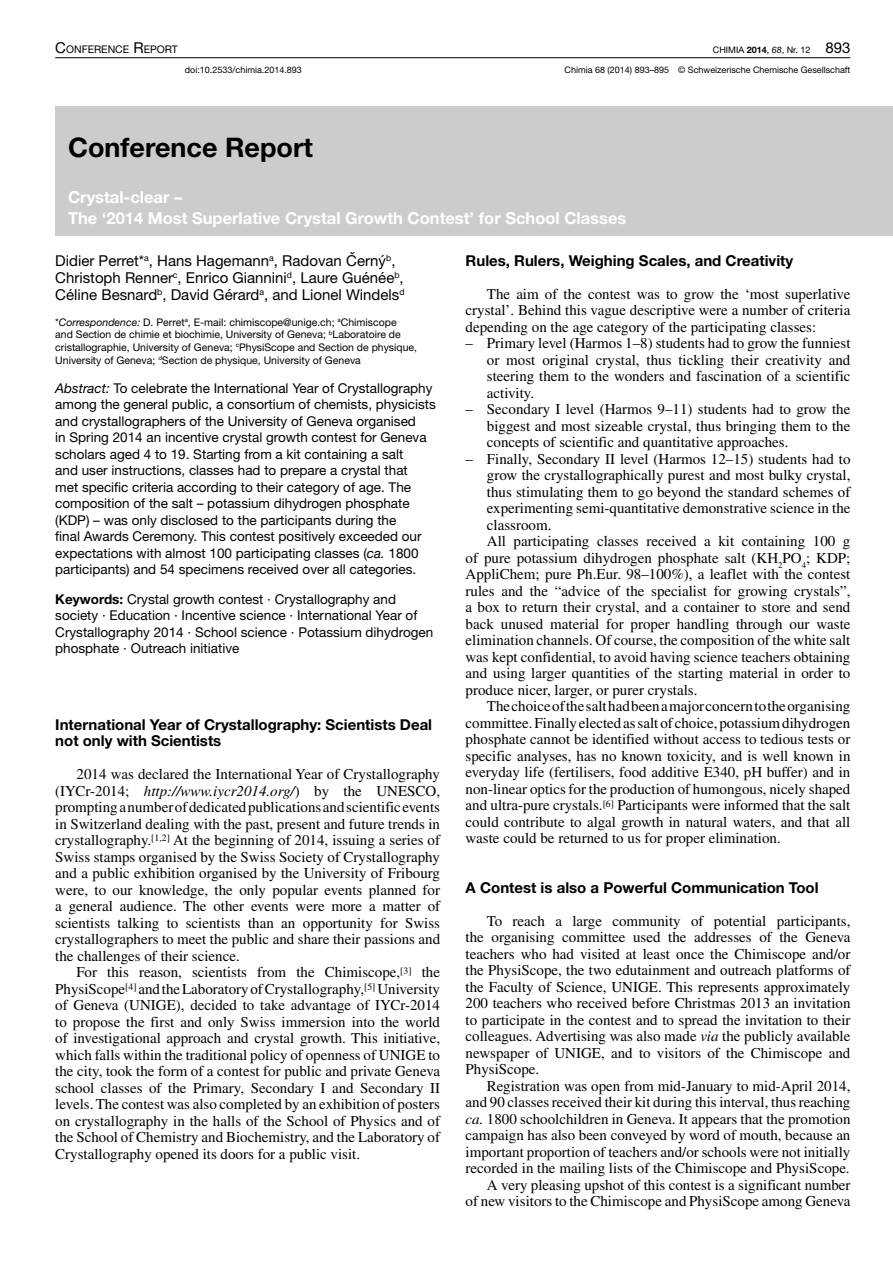
<style>
.page{position:relative;width:893px;height:1263px;background:#fff}
.page>*{position:absolute;margin:0;border:0;box-sizing:border-box;transform-origin:0 0}
.t1{font:700 27px "Helvetica Neue LT Std";color:#000}
.t2{font:700 16.5px/21px "Helvetica Neue LT Std";color:#fff}
.t3{font:15px/16.5px "Times LT Std";color:#000;text-align:justify}
.t4{font:700 15px/16.5px "Helvetica Neue LT Std";color:#000}
.t5{font:15px/17.2px "Helvetica Neue LT Std";color:#000}
.t6{font:13.5px/16.5px "Helvetica Neue LT Std";color:#000}
.t7{font:10.5px/12.6px "Helvetica Neue LT Std";color:#000}
.t8{font:10.5px "Helvetica Neue LT Std";color:#000}
.t9{font:9px "Helvetica Neue LT Std";color:#000}
.s1{font-size:15px}
.s2{font-weight:700}
.s3{font-style:italic}
</style>
<div class="page">
<hr style="left:55px;top:57px;width:795px;height:1px;background:#000">
<div style="left:55px;top:106px;width:838px;height:130px;background:#ccc"></div>
<p class="t8" style="left:55px;top:43px;width:124px"><span class="s1">C</span>ONFERENCE <span class="s1">R</span>EPORT</p>
<p class="t9" style="left:713px;top:47px;width:139px">CHIMIA <span class="s2">2014</span>, <span class="s3">68</span>, Nr. 12 <span class="s1">893</span></p>
<p class="t9" style="left:185px;top:66px;width:118px">doi:10.2533/chimia.2014.893</p>
<p class="t9" style="left:564px;top:66px;width:287px">Chimia 68 (2014) 893–895 © Schweizerische Chemische Gesellschaft</p>
<h1 class="t1" style="left:68px;top:131px;width:247px">Conference Report</h1>
<p class="t2" style="left:68px;top:186px;width:560px">Crystal-clear –<br>The ‘2014 Most Superlative Crystal Growth Contest’ for School Classes</p>
<p class="t4" style="left:466px;top:252px;width:329px">Rules, Rulers, Weighing Scales, and Creativity</p>
<p class="t3" style="left:466px;top:285px;width:386px;text-indent:21px">The aim of the contest was to grow the ‘most superlative crystal’. Behind this vague descriptive were a number of criteria depending on the age category of the participating classes:</p>
<p class="t3" style="left:487px;top:335px;width:365px;text-indent:-21px">– Primary level (Harmos 1–8) students had to grow the funniest or most original crystal, thus tickling their creativity and steering them to the wonders and fascination of a scientific activity.</p>
<p class="t3" style="left:487px;top:401px;width:365px;text-indent:-21px">– Secondary I level (Harmos 9–11) students had to grow the biggest and most sizeable crystal, thus bringing them to the concepts of scientific and quantitative approaches.</p>
<p class="t3" style="left:466px;top:450px;width:386px">– Finally, Secondary II level (Harmos 12–15) students had to</p>
<p class="t3" style="left:487px;top:467px;width:365px">grow the crystallographically purest and most bulky crystal,</p>
<p class="t3" style="left:487px;top:483px;width:365px">thus stimulating them to go beyond the standard schemes of</p>
<p class="t3" style="left:487px;top:500px;width:365px">experimenting semi-quantitative demonstrative science in the</p>
<p class="t3" style="left:487px;top:516px;width:66px">classroom.</p>
<p class="t3" style="left:487px;top:533px;width:365px">All participating classes received a kit containing 100 g</p>
<p class="t3" style="left:466px;top:549px;width:386px">of pure potassium dihydrogen phosphate salt (KH<sub>2</sub>PO<sub>4</sub>; KDP;</p>
<p class="t3" style="left:466px;top:566px;width:386px">AppliChem; pure Ph.Eur. 98–100%), a leaflet with the contest</p>
<p class="t3" style="left:466px;top:582px;width:386px">rules and the “advice of the specialist for growing crystals”,</p>
<p class="t3" style="left:466px;top:599px;width:386px">a box to return their crystal, and a container to store and send</p>
<p class="t3" style="left:466px;top:615px;width:386px">back unused material for proper handling through our waste</p>
<p class="t3" style="left:466px;top:632px;width:386px">elimination channels. Of course, the composition of the white salt</p>
<p class="t3" style="left:466px;top:648px;width:386px">was kept confidential, to avoid having science teachers obtaining</p>
<p class="t3" style="left:466px;top:665px;width:386px">and using larger quantities of the starting material in order to</p>
<p class="t3" style="left:466px;top:681px;width:233px">produce nicer, larger, or purer crystals.</p>
<p class="t3" style="left:487px;top:698px;width:365px">Thechoiceofthesalthadbeenamajorconcerntotheorganising</p>
<p class="t3" style="left:466px;top:714px;width:386px">committee.Finallyelectedassaltof choice,potassiumdihydrogen</p>
<p class="t3" style="left:466px;top:731px;width:386px">phosphate cannot be identified without access to tedious tests or</p>
<p class="t3" style="left:466px;top:747px;width:386px">specific analyses, has no known toxicity, and is well known in</p>
<p class="t3" style="left:466px;top:764px;width:386px">everyday life (fertilisers, food additive E340, pH buffer) and in</p>
<p class="t3" style="left:466px;top:780px;width:386px">non-linear optics for the production of humongous, nicely shaped</p>
<p class="t3" style="left:466px;top:797px;width:386px">and ultra-pure crystals.<sup>[6]</sup> Participants were informed that the salt</p>
<p class="t3" style="left:466px;top:813px;width:386px">could contribute to algal growth in natural waters, and that all</p>
<p class="t3" style="left:466px;top:830px;width:317px">waste could be returned to us for proper elimination.</p>
<p class="t4" style="left:466px;top:879px;width:354px">A Contest is also a Powerful Communication Tool</p>
<p class="t3" style="left:466px;top:912px;width:386px;text-indent:21px">To reach a large community of potential participants, the organising committee used the addresses of the Geneva teachers who had visited at least once the Chimiscope and/or the PhysiScope, the two edutainment and outreach platforms of the Faculty of Science, UNIGE. This represents approximately 200 teachers who received before Christmas 2013 an invitation to participate in the contest and to spread the invitation to their colleagues. Advertising was also made <span class="s3">via</span> the publicly available newspaper of UNIGE, and to visitors of the Chimiscope and PhysiScope.</p>
<p class="t3" style="left:466px;top:1077px;width:386px;text-align:right">Registration was open from mid-January to mid-April 2014, and 90 classes received their kit during this interval, thus reaching <span class="s3">ca.</span> 1800 schoolchildren in Geneva. It appears that the promotion campaign has also been conveyed by word of mouth, because an important proportion of teachers and/or schools were not initially recorded in the mailing lists of the Chimiscope and PhysiScope.<br>A very pleasing upshot of this contest is a significant number<br>of new visitors to the Chimiscope and PhysiScope among Geneva</p>
<p class="t5" style="left:55px;top:253px;width:351px">Didier Perret*<sup>a</sup>, Hans Hagemann<sup>a</sup>, Radovan Cˇ erný<sup>b</sup>,<br>Christoph Renner<sup>c</sup>, Enrico Giannini<sup>d</sup>, Laure Guénée<sup>b</sup>,<br>Céline Besnard<sup>b</sup>, David Gérard<sup>a</sup>, and Lionel Windels<sup>d</sup></p>
<p class="t7" style="left:55px;top:317px;width:363px">*<span class="s3">Correspondence:</span> D. Perret<sup>a</sup>, E-mail: chimiscope@unige.ch; <sup>a</sup>Chimiscope<br>and Section de chimie et biochimie, University of Geneva; <sup>b</sup>Laboratoire de cristallographie, University of Geneva; <sup>c</sup>PhysiScope and Section de physique, University of Geneva; <sup>d</sup>Section de physique, University of Geneva</p>
<p class="t6" style="left:55px;top:381px;width:382px"><span class="s3">Abstract:</span> To celebrate the International Year of Crystallography among the general public, a consortium of chemists, physicists and crystallographers of the University of Geneva organised<br>in Spring 2014 an incentive crystal growth contest for Geneva scholars aged 4 to 19. Starting from a kit containing a salt<br>and user instructions, classes had to prepare a crystal that<br>met specific criteria according to their category of age. The composition of the salt – potassium dihydrogen phosphate (KDP) – was only disclosed to the participants during the<br>final Awards Ceremony. This contest positively exceeded our expectations with almost 100 participating classes (<span class="s3">ca.</span> 1800 participants) and 54 specimens received over all categories.</p>
<p class="t6" style="left:55px;top:592px;width:380px"><span class="s2">Keywords:</span> Crystal growth contest · Crystallography and society · Education · Incentive science · International Year of Crystallography 2014 · School science · Potassium dihydrogen phosphate · Outreach initiative</p>
<p class="t4" style="left:55px;top:716px;width:378px">International Year of Crystallography: Scientists Deal not only with Scientists</p>
<p class="t3" style="left:55px;top:766px;width:386px;text-indent:21px">2014 was declared the International Year of Crystallography (IYCr-2014; <span class="s3">http://www.iycr2014.org/</span>) by the UNESCO, promptinganumberofdedicatedpublicationsandscientificevents in Switzerland dealing with the past, present and future trends in crystallography.<sup>[1,2]</sup> At the beginning of 2014, issuing a series of Swiss stamps organised by the Swiss Society of Crystallography and a public exhibition organised by the University of Fribourg were, to our knowledge, the only popular events planned for a general audience. The other events were more a matter of scientists talking to scientists than an opportunity for Swiss crystallographers to meet the public and share their passions and the challenges of their science.</p>
<p class="t3" style="left:55px;top:964px;width:386px;text-indent:21px">For this reason, scientists from the Chimiscope,<sup>[3]</sup> the PhysiScope<sup>[4]</sup> andtheLaboratoryofCrystallography,<sup>[5]</sup> University of Geneva (UNIGE), decided to take advantage of IYCr-2014 to propose the first and only Swiss immersion into the world of investigational approach and crystal growth. This initiative, which falls within the traditional policy of openness of UNIGE to the city, took the form of a contest for public and private Geneva school classes of the Primary, Secondary I and Secondary II levels. The contest was also completed by an exhibition of posters on crystallography in the halls of the School of Physics and of the School of Chemistry and Biochemistry, and the Laboratory of Crystallography opened its doors for a public visit.</p>
</div>
